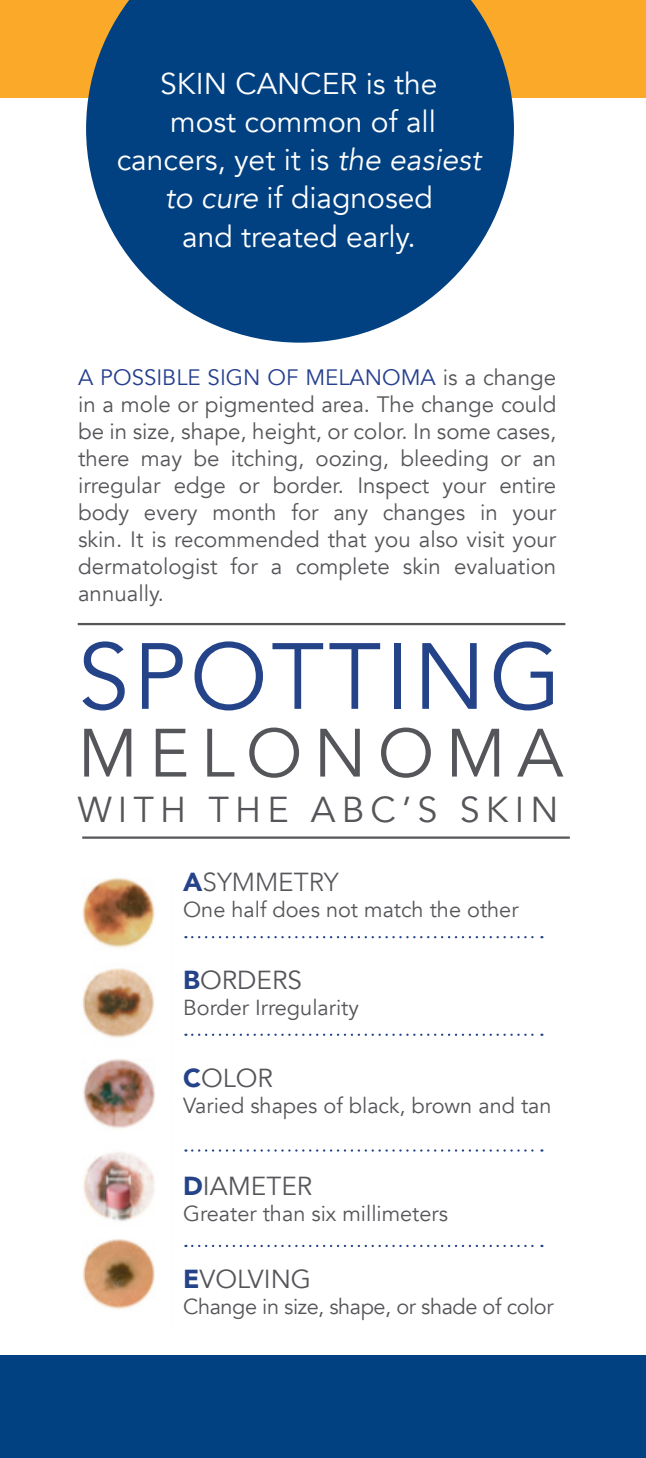
<style>
.page{position:relative;width:646px;height:1458px;background:#fff}
.page>*{position:absolute;margin:0;border:0;box-sizing:border-box;transform-origin:0 0}
.t1{font:92.92px "Avenir";letter-spacing:.04em;color:#244388}
.t2{font:67.5px "Avenir";letter-spacing:.17em;color:#55565a}
.t3{font:36px "Avenir";letter-spacing:.17em;color:#55565a}
.t4{font:30.15px/38px "Avenir";color:#fff;text-align:center}
.t5{font:26.1px "Avenir";color:#55565a}
.t6{font:300 26.1px "Avenir";color:#55565a}
.t7{font:22.28px/27px "Avenir";color:#55565a;text-align:justify}
.t8{font:21.6px "Avenir";color:#55565a}
.t9{font:21.6px "Avenir";letter-spacing:-.02em;color:#55565a}
.s1{font-style:italic}
.s2{color:#253f8e}
.s3{font-weight:900;color:#244388}
</style>
<div class="page">
<div style="left:0;top:0;width:646px;height:97px;background:#faa928"></div>
<div style="left:0;top:1356px;width:646px;height:102px;background:#014181"></div>
<svg style="left:86px;top:0;width:428px;height:343px;fill:#014181"></svg>
<img style="left:82px;top:878px;width:73px;height:431px">
<svg style="left:192px;top:936px;width:350px;height:2px"></svg>
<svg style="left:192px;top:1034px;width:350px;height:2px"></svg>
<svg style="left:192px;top:1149px;width:350px;height:3px"></svg>
<svg style="left:192px;top:1245px;width:350px;height:2px"></svg>
<hr style="left:82px;top:836px;width:488px;height:3px;background:#55565a">
<hr style="left:78px;top:623px;width:487px;height:2px;background:#55565a">
<p class="t4" style="left:117px;top:65px;width:366px">SKIN CANCER is the<br>most common of all cancers, yet it is <span class="s1">the easiest to cure</span> if diagnosed<br>and treated early.</p>
<p class="t7" style="left:78px;top:364px;width:480px"><span class="s2">A POSSIBLE SIGN OF MELANOMA</span> is a change in a mole or pigmented area. The change could be in size, shape, height, or color. In some cases, there may be itching, oozing, bleeding or an irregular edge or border. Inspect your entire body every month for any changes in your skin. It is recommended that you also visit your dermatologist for a complete skin evaluation annually.</p>
<h2 class="t1" style="left:78px;top:621px;width:485px">SPOTTING</h2>
<h2 class="t2" style="left:78px;top:713px;width:487px">MELONOMA</h2>
<h2 class="t3" style="left:78px;top:788px;width:482px">WITH THE ABC’S SKIN</h2>
<p class="t6" style="left:183px;top:867px;width:157px"><span class="s3">A</span>SYMMETRY</p>
<p class="t8" style="left:183px;top:897px;width:337px">One half does not match the other</p>
<p class="t5" style="left:183px;top:964px;width:120px"><span class="s3">B</span>ORDERS</p>
<p class="t8" style="left:183px;top:995px;width:177px">Border Irregularity</p>
<p class="t5" style="left:183px;top:1062px;width:91px"><span class="s3">C</span>OLOR</p>
<p class="t8" style="left:183px;top:1092px;width:370px">Varied shapes of black, brown and tan</p>
<p class="t5" style="left:183px;top:1170px;width:131px"><span class="s3">D</span>IAMETER</p>
<p class="t8" style="left:183px;top:1200px;width:266px">Greater than six millimeters</p>
<p class="t5" style="left:183px;top:1264px;width:130px"><span class="s3">E</span>VOLVING</p>
<p class="t9" style="left:183px;top:1294px;width:372px">Change in size, shape, or shade of color</p>
</div>
